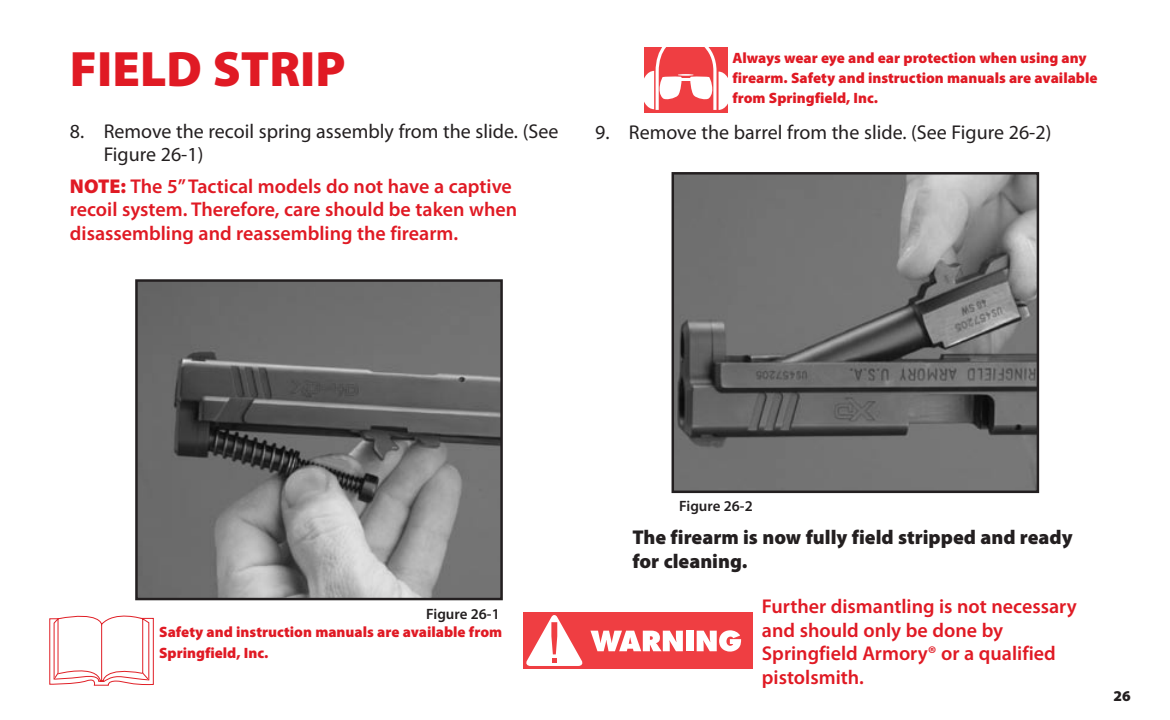
<style>
.page{position:relative;width:1170px;height:720px;background:#fff}
.page>*{position:absolute;margin:0;border:0;box-sizing:border-box;transform-origin:0 0}
.t1{font:900 50px "Myriad Pro";color:#e01a24}
.t2{font:600 20px/23.8px "Myriad Pro";color:#e01a24}
.t3{font:20px/23.8px "Myriad Pro";color:#231f20}
.t4{font:900 20px/23.8px "Myriad Pro";color:#231f20}
.t5{font:900 15px/20px "Myriad Pro";color:#e01a24}
.t6{font:600 15px "Myriad Pro";color:#231f20}
.t7{font:900 15px "Myriad Pro";color:#231f20}
.s1{font-weight:900}
</style>
<div class="page">
<img style="left:675px;top:175px;width:361px;height:315px">
<div style="left:672px;top:172px;width:367px;height:321px;border:2px solid #231f20"></div>
<img style="left:138px;top:282px;width:362px;height:315px">
<div style="left:135px;top:279px;width:368px;height:321px;border:2px solid #231f20"></div>
<svg style="left:644px;top:47px;width:84px;height:65px"></svg>
<div style="left:523px;top:612px;width:230px;height:57px;background:#ef3e42"></div>
<svg style="left:526px;top:615px;width:57px;height:51px"></svg>
<svg style="left:590px;top:631px;width:93px;height:20px"></svg>
<div style="left:686px;top:631px;width:7px;height:20px;background:#fff"></div>
<svg style="left:697px;top:630px;width:44px;height:22px"></svg>
<svg style="left:49px;top:616px;width:105px;height:70px"></svg>
<h1 class="t1" style="left:70px;top:36px;width:277px">FIELD STRIP</h1>
<p class="t3" style="left:104px;top:119px;width:456px;text-indent:-34px">8. Remove the recoil spring assembly from the slide. (See<br>Figure 26-1)</p>
<p class="t2" style="left:70px;top:173px;width:449px"><span class="s1">NOTE:</span> The 5” Tactical models do not have a captive recoil system. Therefore, care should be taken when disassembling and reassembling the firearm.</p>
<p class="t5" style="left:732px;top:47px;width:367px">Always wear eye and ear protection when using any firearm. Safety and instruction manuals are available from Springfield, Inc.</p>
<p class="t3" style="left:595px;top:120px;width:458px">9. Remove the barrel from the slide. (See Figure 26-2)</p>
<p class="t6" style="left:426px;top:604px;width:75px">Figure 26-1</p>
<p class="t5" style="left:159px;top:621px;width:345px;line-height:21.2px">Safety and instruction manuals are available from<br>Springfield, Inc.</p>
<p class="t6" style="left:679px;top:496px;width:75px">Figure 26-2</p>
<p class="t4" style="left:632px;top:525px;width:442px">The firearm is now fully field stripped and ready for cleaning.</p>
<p class="t2" style="left:762px;top:594px;width:316px">Further dismantling is not necessary and should only be done by<br>Springfield Armory® or a qualified pistolsmith.</p>
<p class="t7" style="left:1114px;top:686px;width:19px">26</p>
</div>
